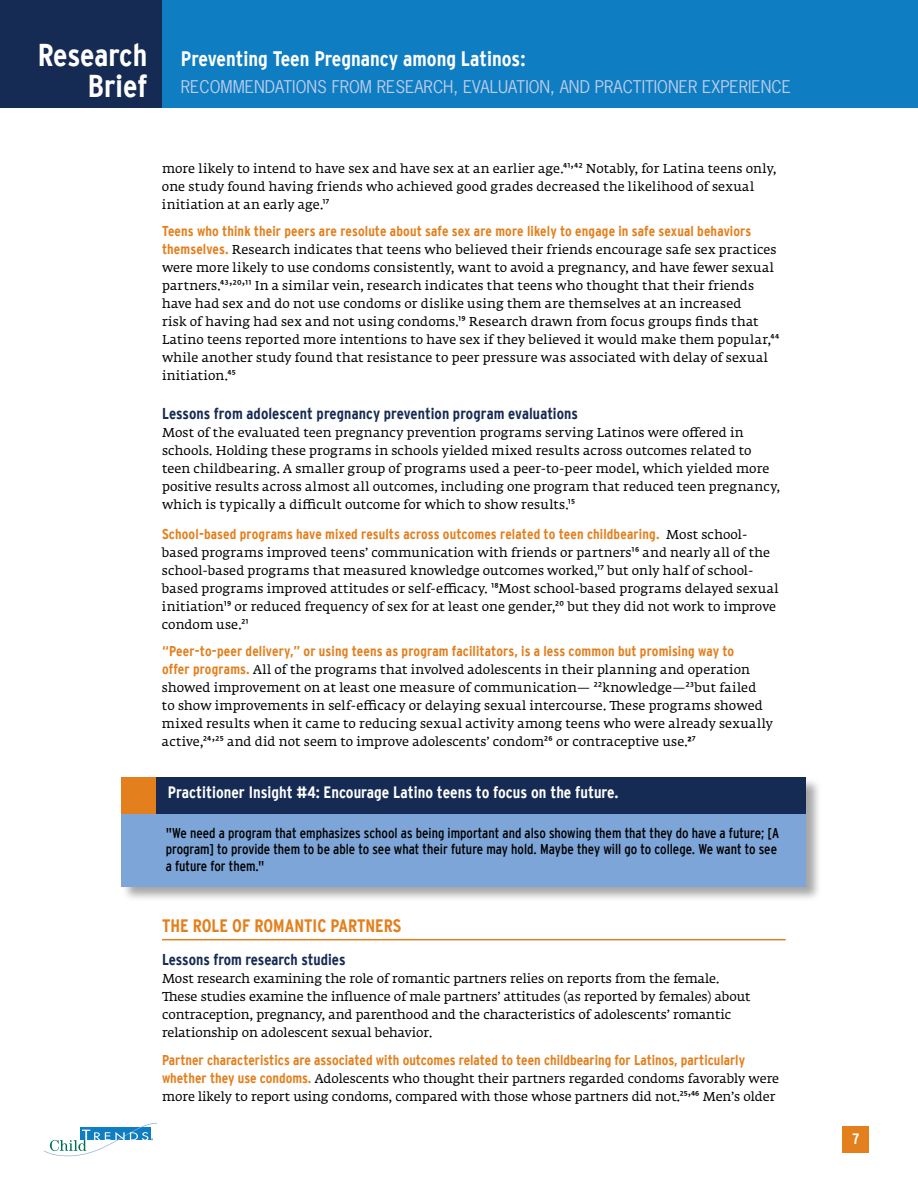
<style>
.page{position:relative;width:918px;height:1188px;background:#fff}
.page>*{position:absolute;margin:0;border:0;box-sizing:border-box;transform-origin:0 0}
.t1{font:700 condensed 31.5px/31.5px "Interstate";letter-spacing:-.005em;color:#fff;text-align:right}
.t2{font:700 condensed 21px "Interstate";color:#fff}
.t3{font:700 condensed 18px "Interstate";color:#e37f1c}
.t4{font:16.5px "News Gothic Std";color:#baccea}
.t5{font:700 condensed 16.5px "Interstate";color:#fff}
.t6{font:700 condensed 15.75px "Interstate";color:#162b53}
.t7{font:700 condensed 15px "Interstate";color:#fff}
.t8{font:700 condensed 14.25px "Interstate";letter-spacing:.005em;color:#e37f1c}
.t9{font:condensed 14.25px/16.5px "Interstate";color:#000}
.t10{font:12.75px/18px "Fedra Serif A Std";letter-spacing:.01em;color:#000}
.s1{font-family:"Interstate";font-weight:700;font-stretch:condensed;font-size:14.25px;color:#e37f1c}
.s2{font-family:"Fedra Serif A Std";font-weight:400;font-stretch:normal;font-size:12.75px;color:#000}
.s3{font-family:"Calibri";font-weight:700}
</style>
<div class="page">
<div style="left:0;top:0;width:918px;height:108px;background:#0e7dc2"></div>
<svg style="left:44px;top:1123px;width:113px;height:33px"></svg>
<div style="left:842px;top:1126px;width:27px;height:27px;background:#e37f1c"></div>
<div style="left:0;top:0;width:162px;height:108px;background:#162b53"></div>
<hr style="left:162px;top:939px;width:624px;height:1px;background:#e37f1c">
<div style="left:121px;top:777px;width:701px;height:126px;background:#000;opacity:.35"></div>
<div style="left:122px;top:778px;width:684px;height:109px;background:#7da5d7"></div>
<div style="left:155px;top:777px;width:651px;height:36px;background:#162b53"></div>
<div style="left:122px;top:777px;width:34px;height:36px;background:#e37f1c"></div>
<h1 class="t1" style="left:38px;top:39px;width:111px">Research<br>Brief</h1>
<h2 class="t2" style="left:181px;top:47px;width:346px">Preventing Teen Pregnancy among Latinos:</h2>
<p class="t4" style="left:181px;top:76px;width:612px">RECOMMENDATIONS FROM RESEARCH, EVALUATION, AND PRACTITIONER EXPERIENCE</p>
<p class="t10" style="left:162px;top:160px;width:616px">more likely to intend to have sex and have sex at an earlier age.⁴¹’⁴² Notably, for Latina teens only, one study found having friends who achieved good grades decreased the likelihood of sexual initiation at an early age.¹⁷</p>
<p class="t8" style="left:162px;top:223px;width:591px">Teens who think their peers are resolute about safe sex are more likely to engage in safe sexual behaviors</p>
<p class="t10" style="left:162px;top:241px;width:619px"><span class="s1">themselves.</span> Research indicates that teens who believed their friends encourage safe sex practices were more likely to use condoms consistently, want to avoid a pregnancy, and have fewer sexual partners.⁴³’²⁰’¹¹ In a similar vein, research indicates that teens who thought that their friends have had sex and do not use condoms or dislike using them are themselves at an increased<br>risk of having had sex and not using condoms.¹⁹ Research drawn from focus groups finds that Latino teens reported more intentions to have sex if they believed it would make them popular,⁴⁴ while another study found that resistance to peer pressure was associated with delay of sexual initiation.⁴⁵</p>
<p class="t6" style="left:162px;top:404px;width:418px">Lessons from adolescent pregnancy prevention program evaluations</p>
<p class="t10" style="left:162px;top:425px;width:620px">Most of the evaluated teen pregnancy prevention programs serving Latinos were offered in schools. Holding these programs in schools yielded mixed results across outcomes related to teen childbearing. A smaller group of programs used a peer-to-peer model, which yielded more positive results across almost all outcomes, including one program that reduced teen pregnancy, which is typically a difficult outcome for which to show results.¹⁵</p>
<p class="t8" style="left:162px;top:527px;width:587px">School-based programs have mixed results across outcomes related to teen childbearing. <span class="s2">Most school-</span></p>
<p class="t10" style="left:162px;top:545px;width:618px">based programs improved teens’ communication with friends or partners¹⁶ and nearly all of the school-based programs that measured knowledge outcomes worked,¹⁷ but only half of school&shy;based programs improved attitudes or self-efficacy. ¹⁸Most school-based programs delayed sexual initiation¹⁹ or reduced frequency of sex for at least one gender,²⁰ but they did not work to improve condom use.²¹</p>
<p class="t8" style="left:162px;top:644px;width:574px">“Peer-to-peer delivery,” or using teens as program facilitators, is a less common but promising way to</p>
<p class="t10" style="left:162px;top:662px;width:612px"><span class="s1">offer programs.</span> All of the programs that involved adolescents in their planning and operation showed improvement on at least one measure of communication— ²²knowledge—²³but failed<br>to show improvements in self-efficacy or delaying sexual intercourse. These programs showed mixed results when it came to reducing sexual activity among teens who were already sexually active,²⁴’²⁵ and did not seem to improve adolescents’ condom²⁶ or contraceptive use.<span class="s3">²</span>⁷</p>
<p class="t5" style="left:168px;top:783px;width:452px">Practitioner Insight #4: Encourage Latino teens to focus on the future.</p>
<p class="t9" style="left:166px;top:825px;width:615px">"We need a program that emphasizes school as being important and also showing them that they do have a future; [A program] to provide them to be able to see what their future may hold. Maybe they will go to college. We want to see a future for them."</p>
<h3 class="t3" style="left:162px;top:916px;width:241px">THE ROLE OF ROMANTIC PARTNERS</h3>
<p class="t6" style="left:162px;top:951px;width:185px">Lessons from research studies</p>
<p class="t10" style="left:162px;top:970px;width:590px">Most research examining the role of romantic partners relies on reports from the female.<br>These studies examine the influence of male partners’ attitudes (as reported by females) about contraception, pregnancy, and parenthood and the characteristics of adolescents’ romantic relationship on adolescent sexual behavior.</p>
<p class="t8" style="left:162px;top:1052px;width:585px">Partner characteristics are associated with outcomes related to teen childbearing for Latinos, particularly</p>
<p class="t10" style="left:162px;top:1071px;width:619px"><span class="s1">whether they use condoms.</span> Adolescents who thought their partners regarded condoms favorably were more likely to report using condoms, compared with those whose partners did not.²⁵’⁴⁶ Men’s older</p>
<p class="t7" style="left:853px;top:1131px;width:8px">7</p>
</div>
